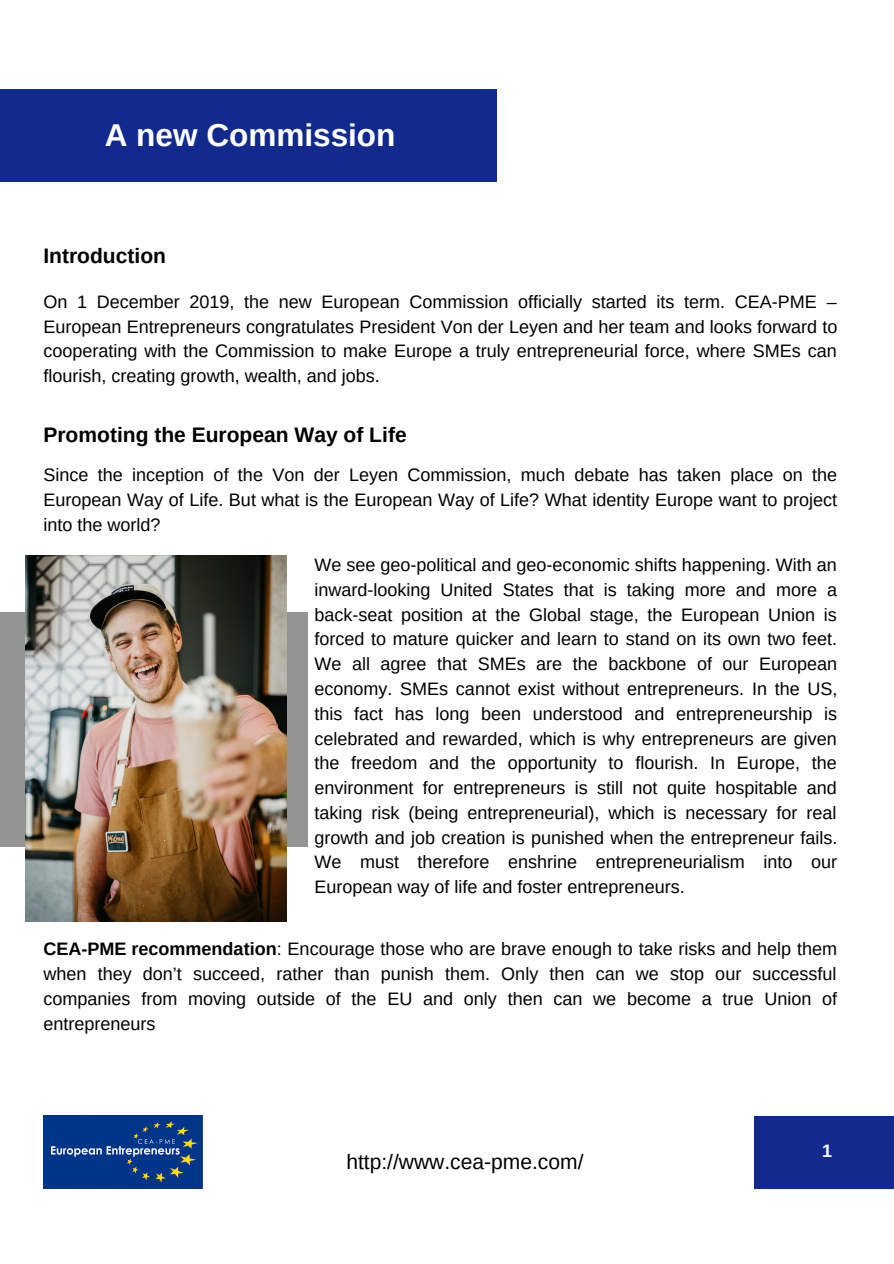
<style>
.page{position:relative;width:894px;height:1264px;background:#fff}
.page>*{position:absolute;margin:0;border:0;box-sizing:border-box;transform-origin:0 0}
.t1{font:700 31.5px "Arimo";color:#fff}
.t2{font:700 21px "Arimo";color:#000}
.t3{font:21px "Arimo";color:#000}
.t4{font:18px/24.8px "Arimo";color:#000;text-align:justify}
.t5{font:700 18px "Arimo";color:#fff}
.s1{font-weight:700}
</style>
<div class="page">
<div style="left:0;top:89px;width:496px;height:93px;background:#12298d"></div>
<div style="left:753px;top:1115px;width:140px;height:73px;background:#12298d"></div>
<div style="left:0;top:612px;width:308px;height:235px;background:#939393"></div>
<img style="left:25px;top:555px;width:262px;height:366px">
<img style="left:43px;top:1115px;width:159px;height:72px">
<h1 class="t1" style="left:105px;top:118px;width:292px">A new Commission</h1>
<p class="t2" style="left:43px;top:244px;width:124px">Introduction</p>
<p class="t4" style="left:43px;top:289px;width:795px">On 1 December 2019, the new European Commission officially started its term. CEA-PME – European Entrepreneurs congratulates President Von der Leyen and her team and looks forward to cooperating with the Commission to make Europe a truly entrepreneurial force, where SMEs can flourish, creating growth, wealth, and jobs.</p>
<p class="t2" style="left:43px;top:423px;width:364px">Promoting the European Way of Life</p>
<p class="t4" style="left:43px;top:462px;width:795px">Since the inception of the Von der Leyen Commission, much debate has taken place on the European Way of Life. But what is the European Way of Life? What identity Europe want to project into the world?</p>
<p class="t4" style="left:314px;top:552px;width:524px">We see geo-political and geo-economic shifts happening. With an inward-looking United States that is taking more and more a back-seat position at the Global stage, the European Union is forced to mature quicker and learn to stand on its own two feet.<br>We all agree that SMEs are the backbone of our European economy. SMEs cannot exist without entrepreneurs. In the US, this fact has long been understood and entrepreneurship is celebrated and rewarded, which is why entrepreneurs are given the freedom and the opportunity to flourish. In Europe, the environment for entrepreneurs is still not quite hospitable and taking risk (being entrepreneurial), which is necessary for real growth and job creation is punished when the entrepreneur fails.<br>We must therefore enshrine entrepreneurialism into our European way of life and foster entrepreneurs.</p>
<p class="t4" style="left:43px;top:936px;width:795px"><span class="s1">CEA-PME recommendation</span>: Encourage those who are brave enough to take risks and help them when they don’t succeed, rather than punish them. Only then can we stop our successful companies from moving outside of the EU and only then can we become a true Union of entrepreneurs</p>
<p class="t3" style="left:346px;top:1149px;width:238px">http://www.cea-pme.com/</p>
<p class="t5" style="left:821px;top:1141px;width:12px">1</p>
</div>
